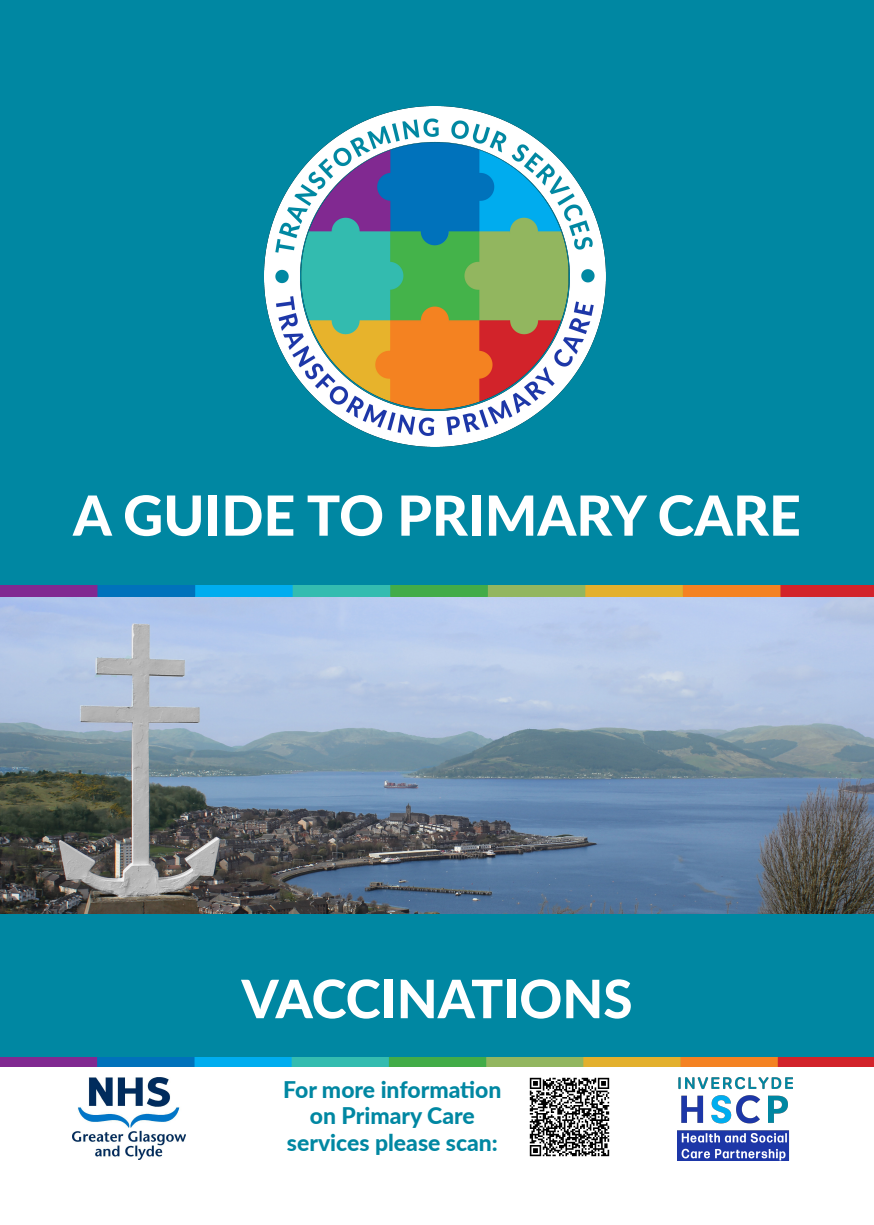
<style>
.page{position:relative;width:874px;height:1225px;background:#fff}
.page>*{position:absolute;margin:0;border:0;box-sizing:border-box;transform-origin:0 0}
.t1{font:800 55.4px "Lato";color:#fff}
.t2{font:800 53px "Lato";color:#fff}
.t3{font:800 23px/26.4px "Lato";color:#0087a2;text-align:center}
</style>
<div class="page">
<div style="left:0;top:0;width:873px;height:1225px;background:#0087a2"></div>
<img style="left:0;top:586px;width:873px;height:327px">
<img style="left:265px;top:106px;width:340px;height:341px">
<img style="left:0;top:1057px;width:873px;height:10px">
<div style="left:0;top:1067px;width:873px;height:158px;background:#fff"></div>
<img style="left:677px;top:1077px;width:114px;height:83px">
<img style="left:72px;top:1077px;width:113px;height:82px">
<img style="left:529px;top:1077px;width:79px;height:80px">
<h1 class="t1" style="left:73px;top:474px;width:729px">A GUIDE TO PRIMARY CARE</h1>
<h2 class="t2" style="left:241px;top:959px;width:392px">VACCINATIONS</h2>
<p class="t3" style="left:283px;top:1075px;width:220px">For more information on Primary Care services please scan:</p>
</div>
